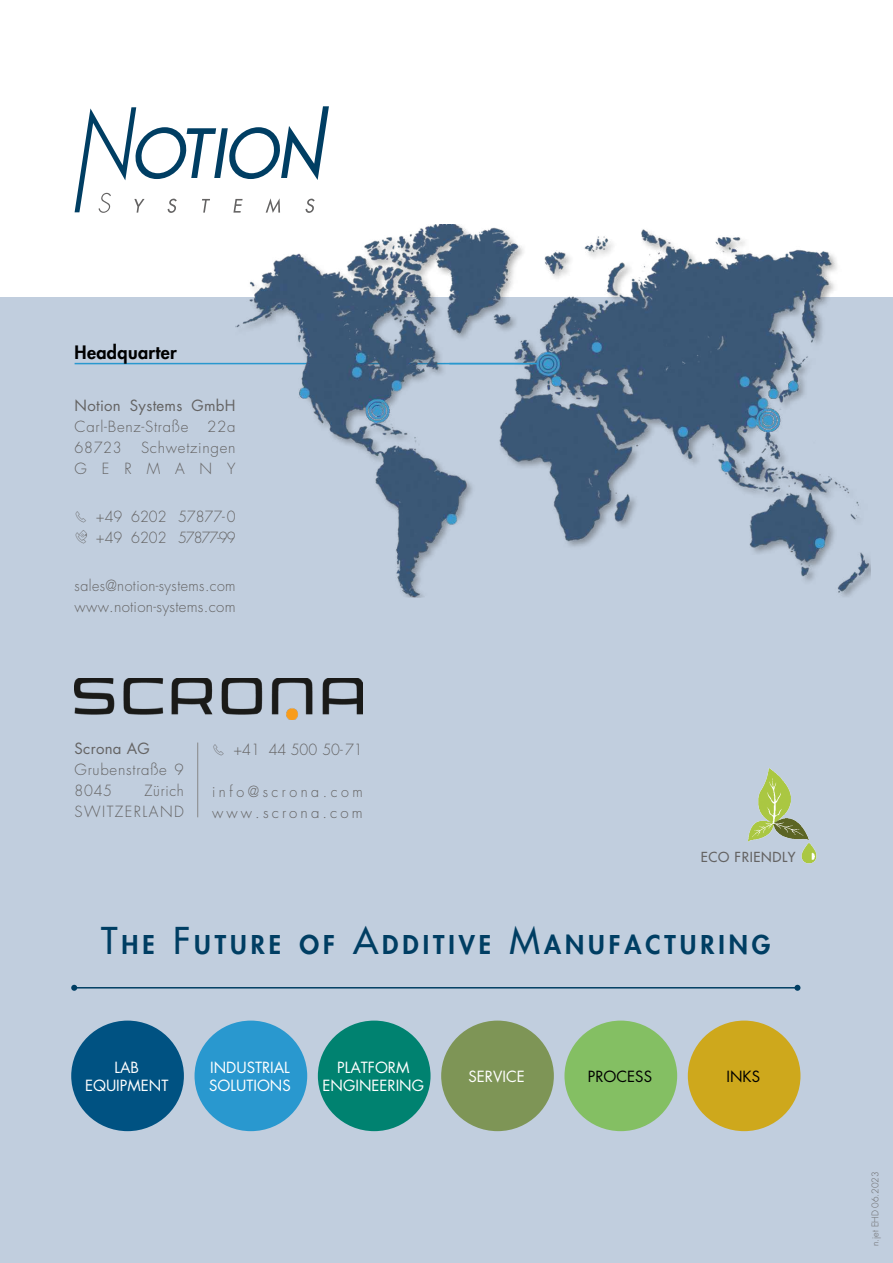
<style>
.page{position:relative;width:893px;height:1263px;background:#fff}
.page>*{position:absolute;margin:0;border:0;box-sizing:border-box;transform-origin:0 0}
.t1{font:800 25.2px "Futura";letter-spacing:.155em;color:#003e63}
.t2{font:800 18px "Futura";letter-spacing:.02em;color:#000}
.t3{font:300 15px/21px "Futura";letter-spacing:.05em;color:#646363}
.t4{font:15px/18px "Futura";color:#fff;text-align:center}
.t5{font:300 15px/21px "Futura";letter-spacing:.03em;color:#646363;scale:.95 1}
.t6{font:300 15px/21px "Futura";color:#646363;text-align:right;scale:.95 1}
.t7{font:300 15px/21px "Futura";letter-spacing:.25em;color:#646363;scale:.95 1}
.t8{font:15px "Futura";letter-spacing:.02em;color:#646363}
.t9{font:300 15px/21px "Futura";letter-spacing:.095em;color:#646363;text-align:right;scale:.95 1}
.t10{font:15px "Futura";color:#000}
.t11{font:13.5px "Futura";letter-spacing:.05em;color:#646363}
.t12{font:300 9px "Futura";color:#646363}
.s1{font-weight:400;font-size:36px}
</style>
<div class="page">
<div style="left:0;top:298px;width:893px;height:965px;background:#c1cede"></div>
<svg style="left:75px;top:106px;width:254px;height:107px"></svg>
<hr style="left:75px;top:363px;width:465px;height:1px;background:#2998cf">
<img style="left:748px;top:768px;width:69px;height:96px">
<img style="left:236px;top:224px;width:634px;height:374px">
<div style="left:71px;top:1020px;width:113px;height:111px;background:#005282;border-radius:50%"></div>
<div style="left:195px;top:1020px;width:112px;height:111px;background:#2998cf;border-radius:50%"></div>
<div style="left:318px;top:1020px;width:113px;height:111px;background:#008270;border-radius:50%"></div>
<div style="left:564px;top:1020px;width:113px;height:111px;background:#84bf63;border-radius:50%"></div>
<div style="left:441px;top:1020px;width:113px;height:111px;background:#7e9556;border-radius:50%"></div>
<div style="left:688px;top:1020px;width:112px;height:111px;background:#cea81c;border-radius:50%"></div>
<hr style="left:74px;top:987px;width:723px;height:1px;background:#003e63">
<svg style="left:71px;top:985px;width:6px;height:6px"></svg>
<svg style="left:794px;top:985px;width:6px;height:6px"></svg>
<hr style="left:449px;top:363px;width:89px;height:1px;background:#2998cf">
<img style="left:75px;top:678px;width:287px;height:42px">
<hr style="left:197px;top:742px;width:1px;height:75px;background:#878787">
<p class="t2" style="left:75px;top:340px;width:104px">Headquarter</p>
<p class="t8" style="left:75px;top:395px;width:162px">Notion Systems GmbH</p>
<p class="t3" style="left:75px;top:416px;width:162px">Carl-Benz-Straße 22a<br>68723</p>
<p class="t3" style="left:75px;top:437px;width:162px;text-align:right">Schwetzingen<br>GERMANY</p>
<p class="t6" style="left:75px;top:506px;width:171px">✓ +49 6202 57877- 0 +49 6202 57877-99</p>
<p class="t5" style="left:75px;top:575px;width:171px">sales@notion-systems.com www.notion-systems.com</p>
<p class="t8" style="left:75px;top:738px;width:77px">Scrona AG</p>
<p class="t3" style="left:75px;top:759px;width:111px">Grubenstraße 9<br>8045</p>
<p class="t9" style="left:75px;top:780px;width:117px">Zürich<br>SWITZERLAND</p>
<p class="t6" style="left:212px;top:739px;width:160px">✓ +41 44 500 50- 71</p>
<p class="t7" style="left:212px;top:781px;width:160px">info@scrona.com www.scrona.com</p>
<p class="t11" style="left:701px;top:848px;width:96px">ECO FRIENDLY</p>
<h1 class="t1" style="left:101px;top:928px;width:671px"><span class="s1">T</span>HE <span class="s1">F</span> UTURE OF <span class="s1">A</span>DDITIVE <span class="s1">M</span>ANUFACTURING</h1>
<p class="t4" style="left:85px;top:1058px;width:85px">LAB<br>EQUIPMENT</p>
<p class="t4" style="left:209px;top:1058px;width:83px;text-align:left">INDUSTRIAL<br>SOLUTIONS</p>
<p class="t4" style="left:323px;top:1058px;width:103px">PLATFORM<br>ENGINEERING</p>
<p class="t4" style="left:469px;top:1067px;width:58px">SERVICE</p>
<p class="t10" style="left:588px;top:1066px;width:66px">PROCESS</p>
<p class="t10" style="left:726px;top:1066px;width:35px">INKS</p>
<p class="t12" style="left:870px;top:1246px;width:76px;rotate:-90deg">n.jet EHD 06.2023</p>
</div>
